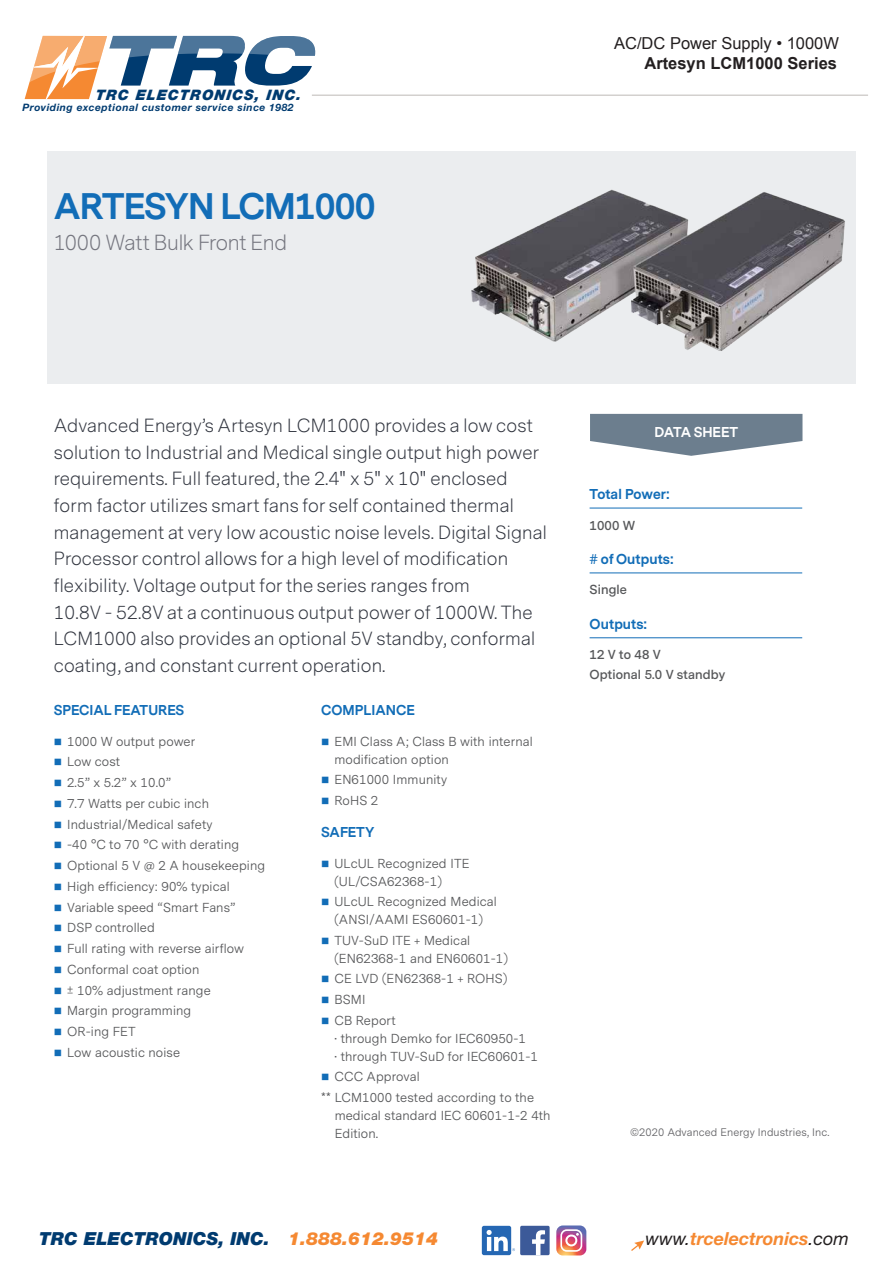
<style>
.page{position:relative;width:891px;height:1269px;background:#fff}
.page>*{position:absolute;margin:0;border:0;box-sizing:border-box;transform-origin:0 0}
.t1{font:700 34.5px "Messina Sans";letter-spacing:-.025em;color:#126db7}
.t2{font:300 20.4px "Messina Sans";letter-spacing:-.015em;color:#75767f}
.t3{font:italic 900 18px "Helvetica Neue LT Std";color:#003b70}
.t4{font:italic 700 18px "Helvetica Neue LT Std";color:#f58932}
.t5{font:300 17.85px/26.7px "Messina Sans";letter-spacing:.01em;color:#323640}
.t6{font:16.5px "Arial";color:#231f20}
.t7{font:700 16.5px "Arial";color:#231f20}
.t8{font:italic 900 14.4px "Helvetica Neue LT Std";letter-spacing:.07em;color:#003b70}
.t9{font:700 13.35px "Messina Sans";color:#126db7}
.t10{font:700 13.35px "Messina Sans";color:#fff}
.t11{font:13.05px/17.9px "Messina Sans";letter-spacing:.01em;color:#57585a}
.t12{font:600 13.05px/19.5px "Messina Sans";letter-spacing:.01em;color:#57585a}
.t13{font:10.95px "Messina Sans";letter-spacing:.01em;color:#636366}
.t14{font:italic 700 10.2px "Helvetica Neue LT Std";letter-spacing:.05em;color:#003b70}
.s1{color:#126db7}
.s2{color:#f58932}
.s3{font-weight:400;color:#231f20}
</style>
<div class="page">
<hr style="left:312px;top:94px;width:556px;height:2px;background:#d3d0ce">
<svg style="left:24px;top:35px;width:294px;height:65px"></svg>
<svg style="left:631px;top:1240px;width:13px;height:11px"></svg>
<div style="left:520px;top:1226px;width:30px;height:29px;background:#3c5a99;border-radius:2px"></div>
<svg style="left:532px;top:1230px;width:13px;height:25px"></svg>
<div style="left:482px;top:1226px;width:29px;height:29px;background:#2567b3;border-radius:2px"></div>
<svg style="left:487px;top:1230px;width:28px;height:21px"></svg>
<svg style="left:556px;top:1225px;width:30px;height:30px"></svg>
<div style="left:47px;top:152px;width:809px;height:232px;background:#ebedef"></div>
<svg style="left:590px;top:414px;width:213px;height:42px"></svg>
<hr style="left:590px;top:508px;width:212px;height:1px;background:#126db7">
<hr style="left:590px;top:573px;width:212px;height:1px;background:#126db7">
<hr style="left:590px;top:638px;width:212px;height:1px;background:#126db7">
<img style="left:471px;top:189px;width:374px;height:162px">
<p class="t8" style="left:95px;top:86px;width:209px">TRC ELECTRONICS, INC.</p>
<p class="t14" style="left:22px;top:101px;width:273px">Providing exceptional customer service since 1982</p>
<p class="t1" style="left:54px;top:182px;width:323px">ARTESYN LCM1000</p>
<p class="t2" style="left:54px;top:229px;width:235px">1000 Watt Bulk Front End</p>
<p class="t6" style="left:614px;top:33px;width:226px">AC/DC Power Supply • 1000W</p>
<p class="t7" style="left:644px;top:52px;width:194px">Artesyn LCM1000 Series</p>
<p class="t5" style="left:54px;top:413px;width:481px">Advanced Energy’s Artesyn LCM1000 provides a low cost</p>
<p class="t10" style="left:655px;top:423px;width:85px">DATA SHEET</p>
<p class="t5" style="left:54px;top:439px;width:494px">solution to Industrial and Medical single output high power requirements. Full featured, the 2.4" x 5" x 10" enclosed form factor utilizes smart fans for self contained thermal management at very low acoustic noise levels. Digital Signal Processor control allows for a high level of modification flexibility. Voltage output for the series ranges from<br>10.8V - 52.8V at a continuous output power of 1000W. The LCM1000 also provides an optional 5V standby, conformal coating, and constant current operation.</p>
<p class="t9" style="left:54px;top:701px;width:132px">SPECIAL FEATURES</p>
<p class="t11" style="left:54px;top:733px;width:143px"><span class="s1">■</span> 1000 W output power</p>
<p class="t11" style="left:54px;top:754px;width:68px"><span class="s1">■</span> Low cost</p>
<p class="t11" style="left:54px;top:774px;width:119px"><span class="s1">■</span> 2.5” x 5.2” x 10.0”</p>
<p class="t11" style="left:54px;top:795px;width:157px"><span class="s1">■</span> 7.7 Watts per cubic inch</p>
<p class="t11" style="left:54px;top:816px;width:160px"><span class="s1">■</span> Industrial/Medical safety</p>
<p class="t11" style="left:54px;top:836px;width:187px"><span class="s1">■</span> -40 °C to 70 °C with derating</p>
<p class="t11" style="left:54px;top:857px;width:213px"><span class="s1">■</span> Optional 5 V @ 2 A housekeeping</p>
<p class="t11" style="left:54px;top:878px;width:177px"><span class="s1">■</span> High efficiency: 90% typical</p>
<p class="t11" style="left:54px;top:899px;width:183px"><span class="s1">■</span> Variable speed “Smart Fans”</p>
<p class="t11" style="left:54px;top:919px;width:102px"><span class="s1">■</span> DSP controlled</p>
<p class="t11" style="left:54px;top:940px;width:192px"><span class="s1">■</span> Full rating with reverse airflow</p>
<p class="t11" style="left:54px;top:961px;width:147px"><span class="s1">■</span> Conformal coat option</p>
<p class="t11" style="left:54px;top:982px;width:158px"><span class="s1">■</span> ± 10% adjustment range</p>
<p class="t11" style="left:54px;top:1002px;width:139px"><span class="s1">■</span> Margin programming</p>
<p class="t11" style="left:54px;top:1023px;width:83px"><span class="s1">■</span> OR-ing FET</p>
<p class="t11" style="left:54px;top:1044px;width:128px"><span class="s1">■</span> Low acoustic noise</p>
<p class="t9" style="left:590px;top:485px;width:82px">Total Power:</p>
<p class="t12" style="left:590px;top:516px;width:47px">1000 W</p>
<p class="t9" style="left:590px;top:550px;width:85px"># of Outputs:</p>
<p class="t12" style="left:590px;top:581px;width:39px">Single</p>
<p class="t9" style="left:590px;top:615px;width:59px">Outputs:</p>
<p class="t12" style="left:590px;top:646px;width:137px">12 V to 48 V<br>Optional 5.0 V standby</p>
<p class="t9" style="left:321px;top:701px;width:95px">COMPLIANCE</p>
<p class="t11" style="left:334px;top:733px;width:200px;text-indent:-13px"><span class="s1">■</span> EMI Class A; Class B with internal modification option</p>
<p class="t11" style="left:321px;top:771px;width:127px"><span class="s1">■</span> EN61000 Immunity</p>
<p class="t11" style="left:321px;top:792px;width:59px"><span class="s1">■</span> RoHS 2</p>
<p class="t9" style="left:321px;top:823px;width:55px">SAFETY</p>
<p class="t11" style="left:334px;top:855px;width:137px;text-indent:-13px"><span class="s1">■</span> ULcUL Recognized ITE (UL/CSA62368-1)</p>
<p class="t11" style="left:321px;top:893px;width:177px;text-align:center"><span class="s1">■</span> ULcUL Recognized Medical (ANSI/AAMI ES60601-1)</p>
<p class="t11" style="left:334px;top:932px;width:175px;text-indent:-13px"><span class="s1">■</span> TUV-SuD ITE + Medical (EN62368-1 and EN60601-1)</p>
<p class="t11" style="left:321px;top:970px;width:188px"><span class="s1">■</span> CE LVD (EN62368-1 + ROHS)</p>
<p class="t11" style="left:321px;top:991px;width:46px"><span class="s1">■</span> BSMI</p>
<p class="t11" style="left:334px;top:1012px;width:205px;text-indent:-13px"><span class="s1">■</span> CB Report<br>· through Demko for IEC60950-1<br>· through TUV-SuD for IEC60601-1</p>
<p class="t11" style="left:321px;top:1067px;width:214px;line-height:20.7px"><span class="s1">■</span> CCC Approval<br>** LCM1000 tested according to the</p>
<p class="t11" style="left:335px;top:1107px;width:217px">medical standard IEC 60601-1-2 4th<br>Edition.</p>
<p class="t13" style="left:630px;top:1126px;width:201px">©2020 Advanced Energy Industries, Inc.</p>
<p class="t3" style="left:39px;top:1227px;width:401px">TRC ELECTRONICS, INC. <span class="s2">1.888.612.9514</span></p>
<p class="t4" style="left:645px;top:1227px;width:205px"><span class="s3">www.</span>trcelectronics<span class="s3">.com</span></p>
</div>
